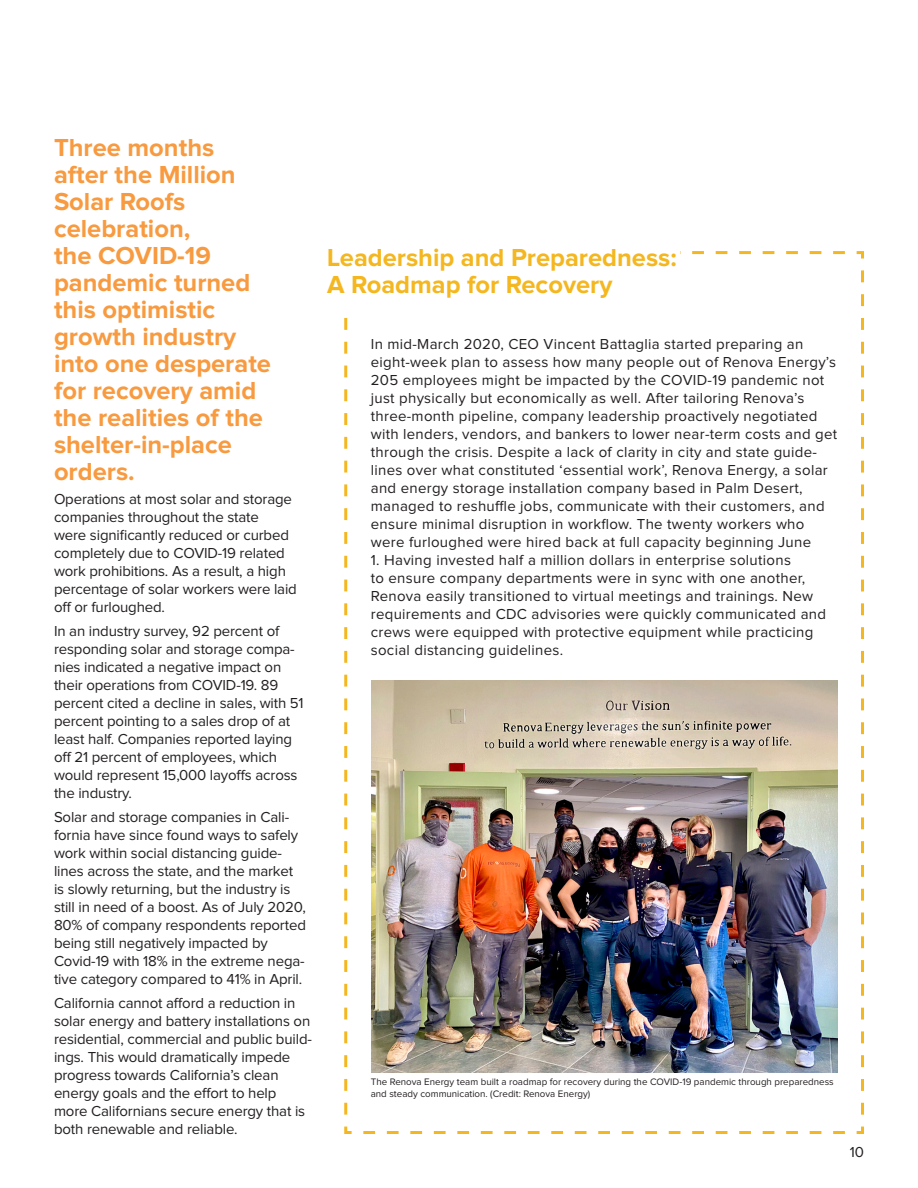
<style>
.page{position:relative;width:918px;height:1188px;background:#fff}
.page>*{position:absolute;margin:0;border:0;box-sizing:border-box;transform-origin:0 0}
.t1{font:700 25.5px/27px "Proxima Nova";color:#f89a3f}
.t2{font:700 25.5px/27px "Proxima Nova";color:#f4b720}
.t3{font:15px/18px "Proxima Nova";letter-spacing:-.01em;color:#231f20}
.t4{font:15px/18px "Proxima Nova";letter-spacing:.02em;color:#231f20}
.t5{font:9.75px/11.7px "Proxima Nova";color:#231f20}
</style>
<div class="page">
<svg style="left:344px;top:251px;width:520px;height:883px"></svg>
<div style="left:312px;top:236px;width:368px;height:71px;background:#fff"></div>
<img style="left:372px;top:680px;width:465px;height:392px">
<p class="t1" style="left:54px;top:135px;width:219px">Three months after the Million<br>Solar Roofs celebration,<br>the COVID-19 pandemic turned this optimistic growth industry into one desperate for recovery amid the realities of the shelter-in-place orders.</p>
<p class="t3" style="left:54px;top:491px;width:244px">Operations at most solar and storage companies throughout the state<br>were significantly reduced or curbed completely due to COVID-19 related work prohibitions. As a result, a high percentage of solar workers were laid off or furloughed.</p>
<p class="t3" style="left:54px;top:623px;width:251px">In an industry survey, 92 percent of responding solar and storage compa&shy;nies indicated a negative impact on their operations from COVID-19. 89 percent cited a decline in sales, with 51 percent pointing to a sales drop of at least half. Companies reported laying off 21 percent of employees, which would represent 15,000 layoffs across the industry.</p>
<p class="t3" style="left:54px;top:809px;width:253px">Solar and storage companies in Cali&shy;fornia have since found ways to safely work within social distancing guide&shy;lines across the state, and the market is slowly returning, but the industry is still in need of a boost. As of July 2020, 80% of company respondents reported being still negatively impacted by Covid-19 with 18% in the extreme nega&shy;tive category compared to 41% in April.</p>
<p class="t3" style="left:54px;top:995px;width:260px">California cannot afford a reduction in solar energy and battery installations on residential, commercial and public build&shy;ings. This would dramatically impede progress towards California’s clean energy goals and the effort to help more Californians secure energy that is both renewable and reliable.</p>
<p class="t2" style="left:327px;top:245px;width:351px">Leadership and Preparedness:<br>A Roadmap for Recovery</p>
<p class="t4" style="left:371px;top:335px;width:468px">In mid-March 2020, CEO Vincent Battaglia started preparing an eight-week plan to assess how many people out of Renova Energy’s 205 employees might be impacted by the COVID-19 pandemic not just physically but economically as well. After tailoring Renova’s three-month pipeline, company leadership proactively negotiated with lenders, vendors, and bankers to lower near-term costs and get through the crisis. Despite a lack of clarity in city and state guide&shy;lines over what constituted ‘essential work’, Renova Energy, a solar and energy storage installation company based in Palm Desert, managed to reshuffle jobs, communicate with their customers, and ensure minimal disruption in workflow. The twenty workers who were furloughed were hired back at full capacity beginning June</p>
<p class="t4" style="left:371px;top:551px;width:457px">1. Having invested half a million dollars in enterprise solutions<br>to ensure company departments were in sync with one another, Renova easily transitioned to virtual meetings and trainings. New requirements and CDC advisories were quickly communicated and crews were equipped with protective equipment while practicing social distancing guidelines.</p>
<p class="t5" style="left:371px;top:1077px;width:464px">The Renova Energy team built a roadmap for recovery during the COVID-19 pandemic through preparedness and steady communication. (Credit: Renova Energy)</p>
<p class="t3" style="left:850px;top:1143px;width:16px">10</p>
</div>
